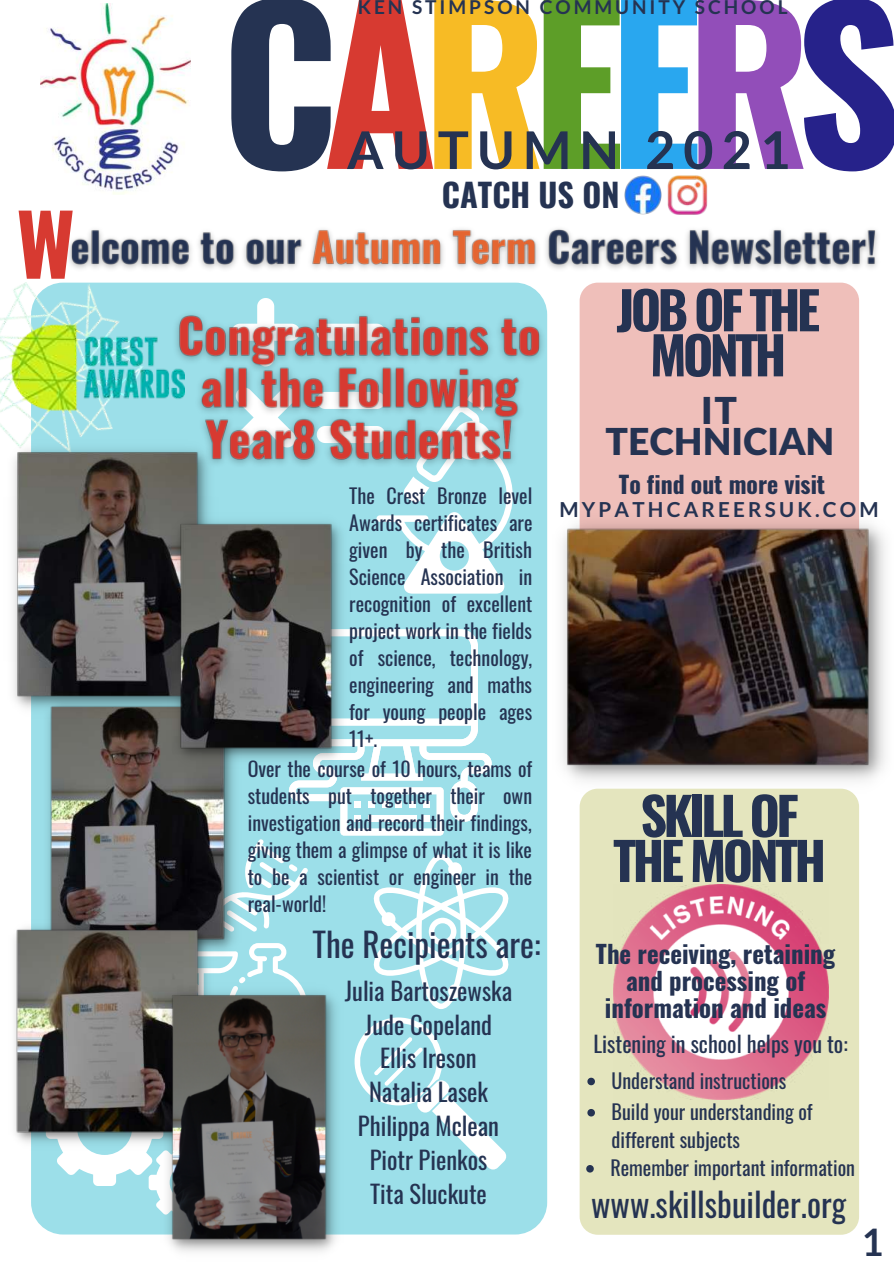
<style>
.page{position:relative;width:894px;height:1264px;background:#fff}
.page>*{position:absolute;margin:0;border:0;box-sizing:border-box;transform-origin:0 0}
.t1{font:700 208.5px "Oswald";letter-spacing:-.075em;color:#253352}
.t2{font:700 84px "Oswald";color:#d73a31}
.t3{font:700 52.05px "Lato";letter-spacing:.155em;color:#253352}
.t4{font:700 51.9px/45px "Oswald";letter-spacing:-.07em;color:#253352;text-align:center}
.t5{font:700 37.8px "Lato";color:#253352}
.t6{font:900 37.2px/31.5px "Lato Latin";color:#253352;text-align:center}
.t7{font:33px "Oswald";color:#253352}
.t8{font:700 32.4px "Oswald";color:#253352}
.t9{font:700 24.75px/27px "Oswald";color:#253352;text-align:center}
.t10{font:24.6px/33.8px "Oswald";color:#253352;text-align:center}
.t11{font:700 23.7px "Oswald";color:#253352}
.t12{font:22.05px "Oswald";color:#253352}
.t13{font:700 20.55px "Lato";letter-spacing:.155em;color:#253352}
.t14{font:20.1px/27px "Oswald";color:#253352}
.t15{font:19.95px/27px "Oswald";color:#253352;text-align:justify}
.t16{font:700 19.05px "Lato";letter-spacing:.155em;color:#253352}
.s1{color:#d73a31}
.s2{color:#f7bb25}
.s3{color:#5d9e28}
.s4{color:#29a7ef}
.s5{color:#924eb9}
.s6{color:#26228a}
</style>
<div class="page">
<img style="left:40px;top:4px;width:150px;height:190px">
<div style="left:31px;top:282px;width:516px;height:952px;background:#9cdfe9;border-radius:32px"></div>
<div style="left:579px;top:282px;width:279px;height:478px;background:#efbfba;border-radius:18px"></div>
<img style="left:562px;top:509px;width:323px;height:284px">
<img style="left:0;top:283px;width:164px;height:156px">
<img style="left:12px;top:439px;width:197px;height:270px">
<img style="left:40px;top:694px;width:16px;height:225px">
<img style="left:14px;top:919px;width:42px;height:224px">
<img style="left:168px;top:512px;width:174px;height:117px">
<img style="left:160px;top:1215px;width:183px;height:37px">
<svg style="left:231px;top:486px;width:281px;height:107px"></svg>
<svg style="left:56px;top:629px;width:453px;height:586px"></svg>
<div style="left:579px;top:788px;width:279px;height:446px;background:#e4e5be;border-radius:18px"></div>
<img style="left:613px;top:884px;width:215px;height:215px">
<img style="left:624px;top:175px;width:32px;height:31px">
<img style="left:656px;top:175px;width:52px;height:31px">
<img style="left:164px;top:289px;width:384px;height:197px">
<svg style="left:587px;top:1077px;width:7px;height:8px"></svg>
<svg style="left:587px;top:1109px;width:7px;height:7px"></svg>
<svg style="left:586px;top:1165px;width:7px;height:7px"></svg>
<img style="left:59px;top:206px;width:819px;height:83px">
<h2 class="t2" style="left:16px;top:200px;width:60px">W</h2>
<h1 class="t1" style="left:221px;top:-25px;width:682px">C<span class="s1">A</span><span class="s2">R</span><span class="s3">E</span><span class="s4">E</span><span class="s5">R</span><span class="s6">S</span></h1>
<p class="t16" style="left:357px;top:-3px;width:431px">KEN STIMPSON COMMUNITY SCHOOL</p>
<h3 class="t3" style="left:346px;top:120px;width:444px">AUTUMN 2021</h3>
<h3 class="t8" style="left:442px;top:178px;width:179px">CATCH US ON</h3>
<h3 class="t4" style="left:616px;top:291px;width:205px">JOB OF THE<br>MONTH</h3>
<p class="t14" style="left:349px;top:480px;width:185px;text-align:justify">The Crest Bronze level Awards certificates are given by the British Science Association in recognition of excellent project work in the fields of science, technology, engineering and maths for young people ages 11+.</p>
<p class="t15" style="left:248px;top:753px;width:286px">Over the course of 10 hours, teams of students put together their own investigation and record their findings, giving them a glimpse of what it is like to be a scientist or engineer in the real-world!</p>
<h3 class="t7" style="left:312px;top:915px;width:229px">The Recipients are:</h3>
<p class="t10" style="left:345px;top:971px;width:169px">Julia Bartoszewska<br>Jude Copeland<br>Ellis Ireson<br>Natalia Lasek<br>Philippa Mclean<br>Piotr Pienkos<br>Tita Sluckute</p>
<h3 class="t6" style="left:605px;top:394px;width:230px">IT<br>TECHNICIAN</h3>
<p class="t11" style="left:618px;top:472px;width:208px">To find out more visit</p>
<p class="t13" style="left:559px;top:497px;width:321px">MYPATHCAREERSUK.COM</p>
<h3 class="t4" style="left:613px;top:796px;width:214px">SKILL OF<br>THE MONTH</h3>
<p class="t9" style="left:595px;top:942px;width:241px">The receiving, retaining and processing of information and ideas</p>
<p class="t12" style="left:593px;top:1024px;width:256px">Listening in school helps you to:</p>
<p class="t14" style="left:611px;top:1063px;width:203px;line-height:31.2px">Understand instructions<br>Build your understanding of</p>
<p class="t14" style="left:610px;top:1123px;width:246px;line-height:28.3px">different subjects<br>Remember important information</p>
<h3 class="t7" style="left:591px;top:1174px;width:256px">www.skillsbuilder.org</h3>
<h3 class="t5" style="left:861px;top:1220px;width:23px">1</h3>
</div>
